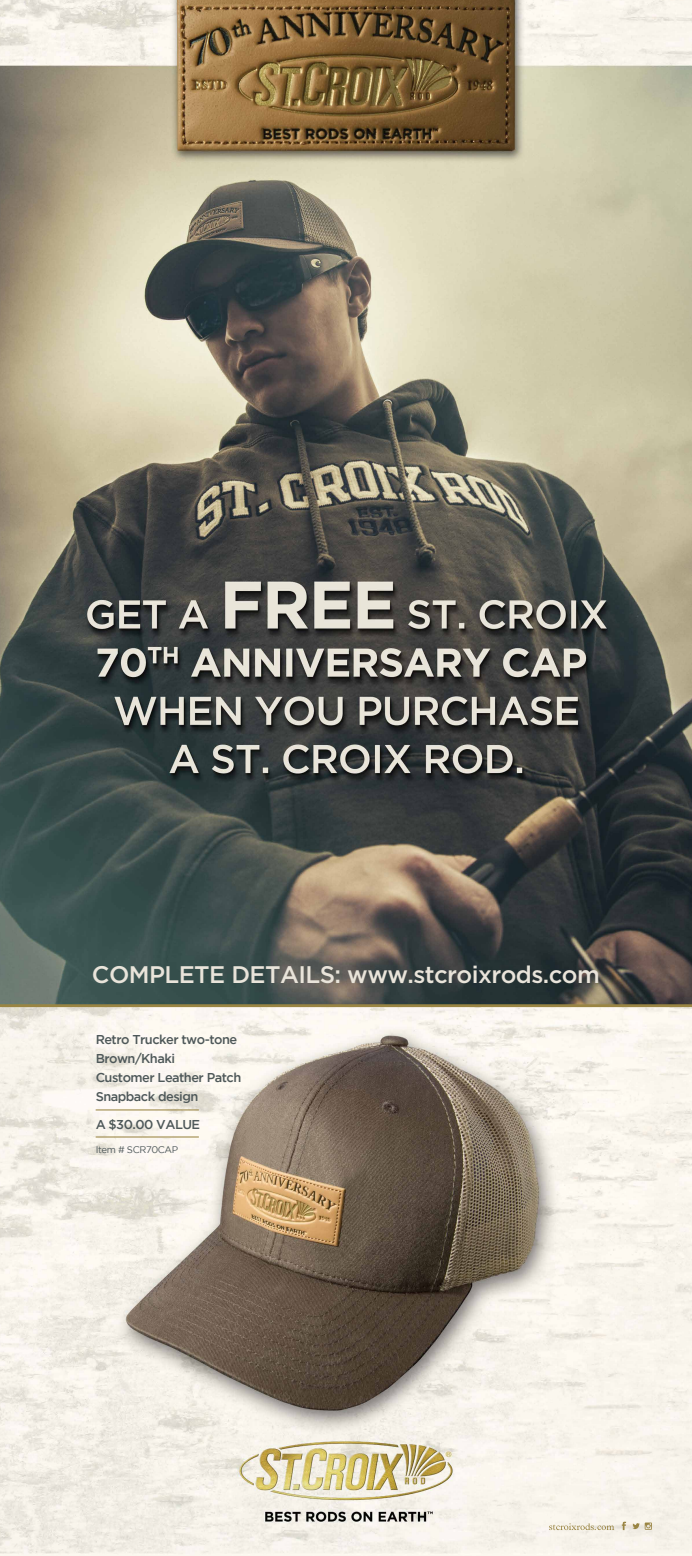
<style>
.page{position:relative;width:692px;height:1556px;background:#fff}
.page>*{position:absolute;margin:0;border:0;box-sizing:border-box;transform-origin:0 0}
.t1{font:500 23.96px "Gotham";letter-spacing:-.025em;color:#e9e4da}
.t2{font:500 12.8px/18.9px "Gotham";letter-spacing:-.04em;color:#4e5859}
.t3{font:9.6px "Gotham";letter-spacing:-.04em;color:#4e5859}
</style>
<div class="page">
<img style="left:0;top:0;width:691px;height:1555px">
<svg style="left:548px;top:1523px;width:66px;height:6px"></svg>
<svg style="left:621px;top:1521px;width:4px;height:8px"></svg>
<svg style="left:632px;top:1522px;width:19px;height:7px"></svg>
<hr style="left:96px;top:1109px;width:103px;height:1px;background:#9a8543">
<hr style="left:96px;top:1136px;width:103px;height:1px;background:#9a8543">
<hr style="left:0;top:1004px;width:691px;height:3px;background:#9a8543">
<h1 class="t1" style="left:92px;top:959px;width:509px">COMPLETE DETAILS: www.stcroixrods.com</h1>
<p class="t2" style="left:96px;top:1029px;width:147px">Retro Trucker two-tone<br>Brown/Khaki<br>Customer Leather Patch<br>Snapback design</p>
<p class="t2" style="left:96px;top:1114px;width:106px">A $30.00 VALUE</p>
<p class="t3" style="left:96px;top:1144px;width:84px">Item # SCR70CAP</p>
</div>
